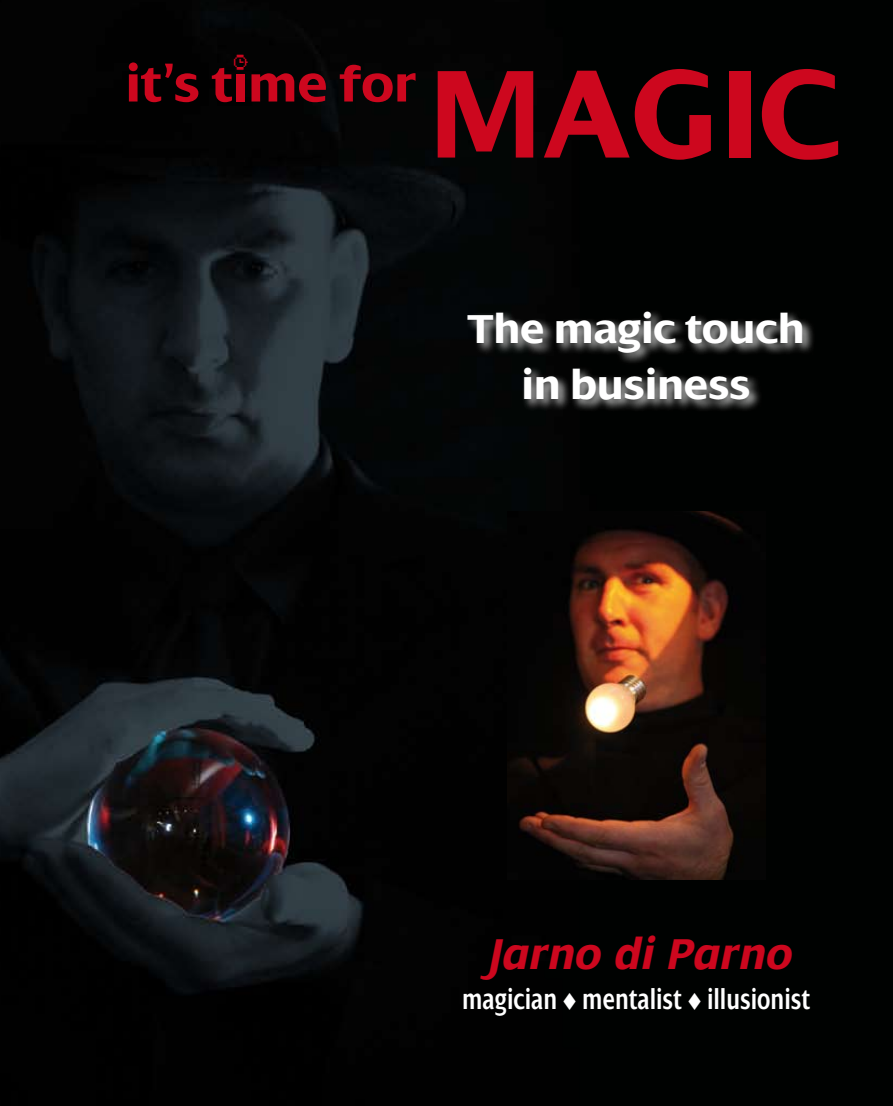
<style>
.page{position:relative;width:893px;height:1106px;background:#fff}
.page>*{position:absolute;margin:0;border:0;box-sizing:border-box;transform-origin:0 0}
.t1{font:700 135px "Dialog";color:#cd071e}
.t2{font:700 54px "Dialog";color:#cd071e}
.t3{font:italic 700 46.5px "Dialog";color:#cd071e}
.t4{font:700 43.5px/55.9px "Dialog";color:#fff;text-align:center}
.t5{font:600 30px "Dialog Cond";color:#fff;scale:.95 1}
.t6{font:15px "Facsimile LL";color:#cd071e}
.s1{font-size:42.6px}
</style>
<div class="page">
<img style="left:0;top:0;width:893px;height:1106px">
<img style="left:508px;top:512px;width:257px;height:367px">
<div style="left:465px;top:308px;width:350px;height:104px;background:#fff;opacity:.75"></div>
<p class="t6" style="left:234px;top:50px;width:16px">I</p>
<h2 class="t2" style="left:125px;top:55px;width:293px">it’s t<span class="s1">I</span>me for</h2>
<h1 class="t1" style="left:429px;top:40px;width:413px">MAGIC</h1>
<h3 class="t4" style="left:467px;top:301px;width:339px">The magic touch in business</h3>
<h3 class="t3" style="left:482px;top:928px;width:310px">Jarno di Parno</h3>
<p class="t5" style="left:462px;top:983px;width:368px">magician ▼ mentalist ▼ illusionist</p>
</div>
